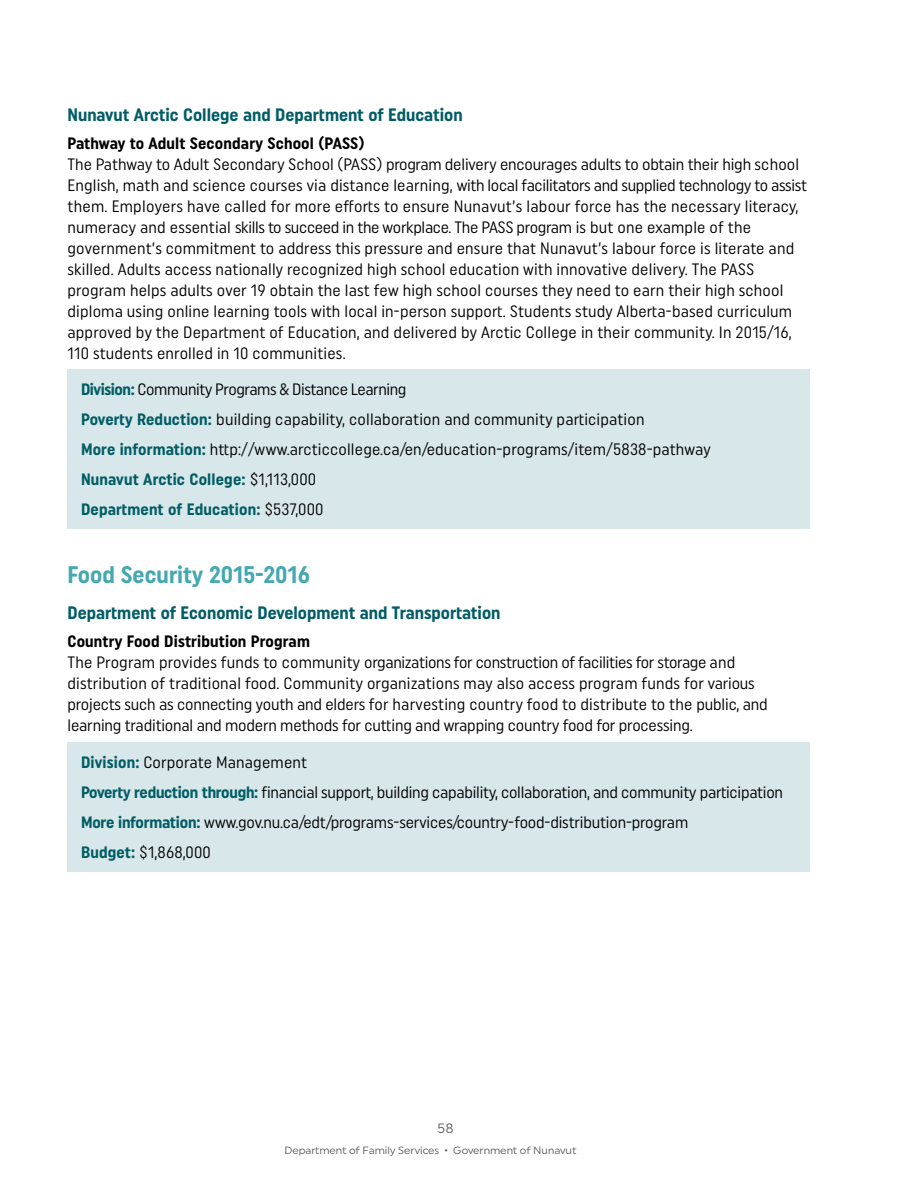
<style>
.page{position:relative;width:918px;height:1188px;background:#fff}
.page>*{position:absolute;margin:0;border:0;box-sizing:border-box;transform-origin:0 0}
.t1{font:700 24px "Uniform Condensed";color:#44a8b1}
.t2{font:700 18px "Uniform Condensed";color:#005c65}
.t3{font:16.5px/21px "Uniform Condensed";letter-spacing:.01em;color:#000}
.t4{font:16.5px/21px "Uniform Condensed";letter-spacing:-.01em;color:#000}
.t5{font:700 16.5px "Uniform Condensed";letter-spacing:.01em;color:#000}
.t6{font:13.5px "Uniform";color:#58595b}
.t7{font:10.5px "Uniform";color:#58595b}
.s1{font-weight:700;color:#005c65}
</style>
<div class="page">
<div style="left:68px;top:369px;width:742px;height:160px;background:#d8e7e9"></div>
<div style="left:68px;top:743px;width:742px;height:129px;background:#d8e7e9"></div>
<p class="t2" style="left:68px;top:104px;width:397px">Nunavut Arctic College and Department of Education</p>
<p class="t5" style="left:68px;top:134px;width:299px">Pathway to Adult Secondary School (PASS)</p>
<p class="t3" style="left:68px;top:154px;width:741px">The Pathway to Adult Secondary School (PASS) program delivery encourages adults to obtain their high school English, math and science courses via distance learning, with local facilitators and supplied technology to assist them. Employers have called for more efforts to ensure Nunavut’s labour force has the necessary literacy, numeracy and essential skills to succeed in the workplace. The PASS program is but one example of the government’s commitment to address this pressure and ensure that Nunavut’s labour force is literate and skilled. Adults access nationally recognized high school education with innovative delivery. The PASS program helps adults over 19 obtain the last few high school courses they need to earn their high school diploma using online learning tools with local in-person support. Students study Alberta-based curriculum approved by the Department of Education, and delivered by Arctic College in their community. In 2015/16, 110 students enrolled in 10 communities.</p>
<p class="t3" style="left:81px;top:374px;width:631px;line-height:30px"><span class="s1">Division:</span> Community Programs &amp; Distance Learning<br><span class="s1">Poverty Reduction:</span> building capability, collaboration and community participation<br><span class="s1">More information:</span> http://www.arcticcollege.ca/en/education-programs/item/5838-pathway <span class="s1">Nunavut Arctic College:</span> $1,113,000<br><span class="s1">Department of Education:</span> $537,000</p>
<h1 class="t1" style="left:68px;top:560px;width:244px">Food Security 2015-2016</h1>
<p class="t2" style="left:68px;top:602px;width:434px">Department of Economic Development and Transportation</p>
<p class="t5" style="left:68px;top:631px;width:244px">Country Food Distribution Program</p>
<p class="t4" style="left:68px;top:651px;width:702px">The Program provides funds to community organizations for construction of facilities for storage and distribution of traditional food. Community organizations may also access program funds for various projects such as connecting youth and elders for harvesting country food to distribute to the public, and learning traditional and modern methods for cutting and wrapping country food for processing.</p>
<p class="t4" style="left:81px;top:747px;width:704px;line-height:30px"><span class="s1">Division:</span> Corporate Management<br><span class="s1">Poverty reduction through:</span> financial support, building capability, collaboration, and community participation <span class="s1">More information:</span> www.gov.nu.ca/edt/programs-services/country-food-distribution-program<br><span class="s1">Budget:</span> $1,868,000</p>
<p class="t6" style="left:437px;top:1121px;width:18px">58</p>
<p class="t7" style="left:284px;top:1144px;width:294px">Department of Family Services • Government of Nunavut</p>
</div>
